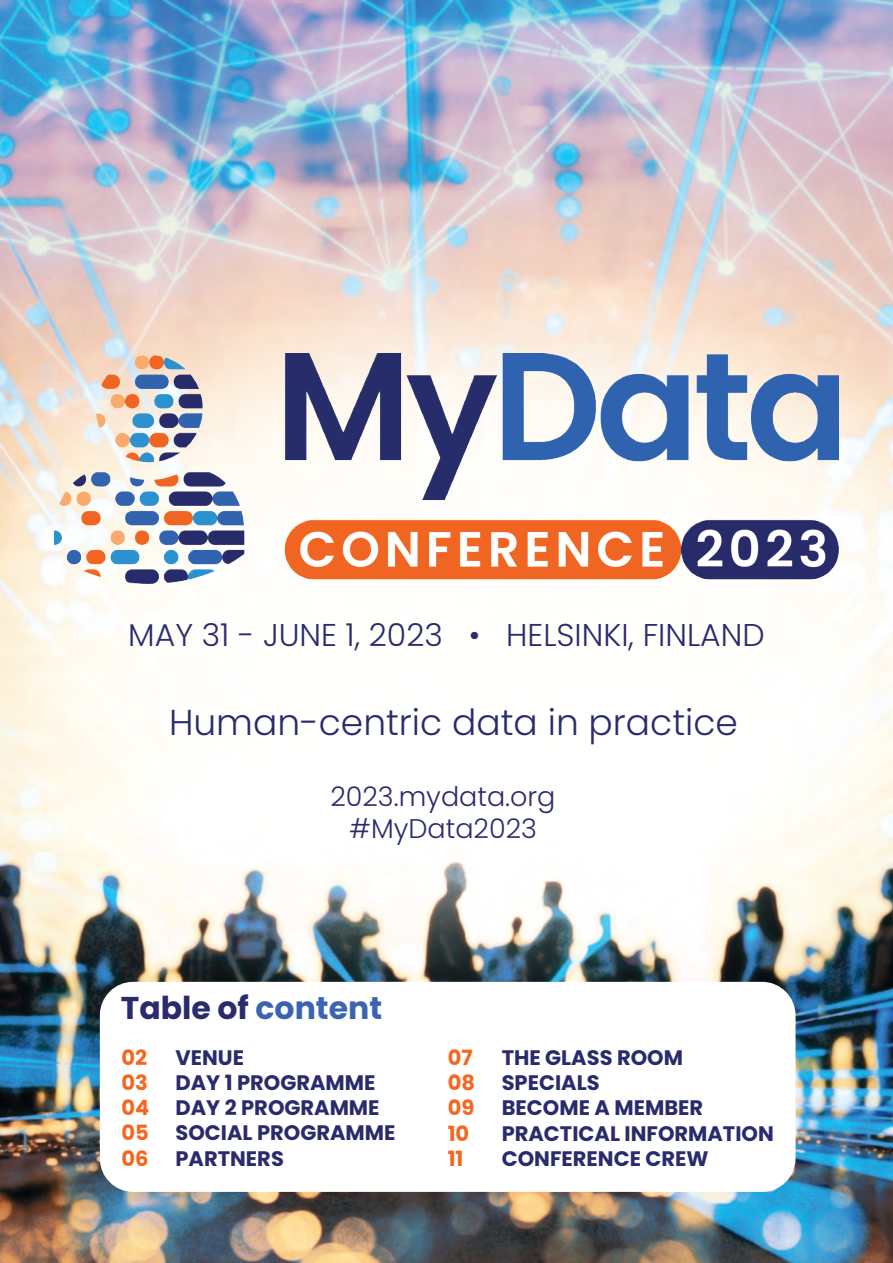
<style>
.page{position:relative;width:893px;height:1263px;background:#fff}
.page>*{position:absolute;margin:0;border:0;box-sizing:border-box;transform-origin:0 0}
.t1{font:300 36px "Poppins";color:#292b6d}
.t2{font:300 31.5px "Poppins";color:#292b6d}
.t3{font:700 31.5px "Poppins";color:#292b6d}
.t4{font:300 27px/32.4px "Poppins";color:#292b6d;text-align:center}
.t5{font:700 21px/25.2px "Poppins";color:#292b6d}
.t6{font:700 21px "Poppins";color:#f46721}
.s1{color:#3b64b0}
.s2{color:#f46721}
</style>
<div class="page">
<img style="left:0;top:0;width:893px;height:1263px">
<img style="left:55px;top:354px;width:783px;height:230px">
<div style="left:100px;top:982px;width:695px;height:210px;background:#fff;border-radius:33px"></div>
<h2 class="t2" style="left:128px;top:616px;width:638px">MAY 31 - JUNE 1, 2023 • HELSINKI, FINLAND</h2>
<h1 class="t1" style="left:169px;top:702px;width:570px">Human-centric data in practice</h1>
<p class="t4" style="left:330px;top:780px;width:227px">2023.mydata.org #MyData2023</p>
<h2 class="t3" style="left:121px;top:990px;width:263px">Table of <span class="s1">content</span></h2>
<p class="t6" style="left:121px;top:1045px;width:27px">02</p>
<p class="t5" style="left:175px;top:1045px;width:70px">VENUE</p>
<p class="t6" style="left:121px;top:1070px;width:28px">03</p>
<p class="t5" style="left:121px;top:1070px;width:260px;text-indent:54px">DAY 1 PROGRAMME<br><span class="s2">04</span> DAY 2 PROGRAMME<br><span class="s2">05</span></p>
<p class="t5" style="left:175px;top:1120px;width:221px">SOCIAL PROGRAMME</p>
<p class="t6" style="left:121px;top:1146px;width:29px">06</p>
<p class="t5" style="left:175px;top:1146px;width:110px">PARTNERS</p>
<p class="t6" style="left:448px;top:1045px;width:26px">07</p>
<p class="t5" style="left:502px;top:1045px;width:183px">THE GLASS ROOM</p>
<p class="t6" style="left:448px;top:1070px;width:29px">08</p>
<p class="t5" style="left:502px;top:1070px;width:99px">SPECIALS</p>
<p class="t6" style="left:448px;top:1096px;width:28px">09</p>
<p class="t5" style="left:502px;top:1095px;width:203px">BECOME A MEMBER</p>
<p class="t6" style="left:448px;top:1121px;width:23px">10</p>
<p class="t5" style="left:502px;top:1121px;width:274px">PRACTICAL INFORMATION</p>
<p class="t6" style="left:448px;top:1146px;width:17px">11</p>
<p class="t5" style="left:502px;top:1146px;width:208px">CONFERENCE CREW</p>
</div>
